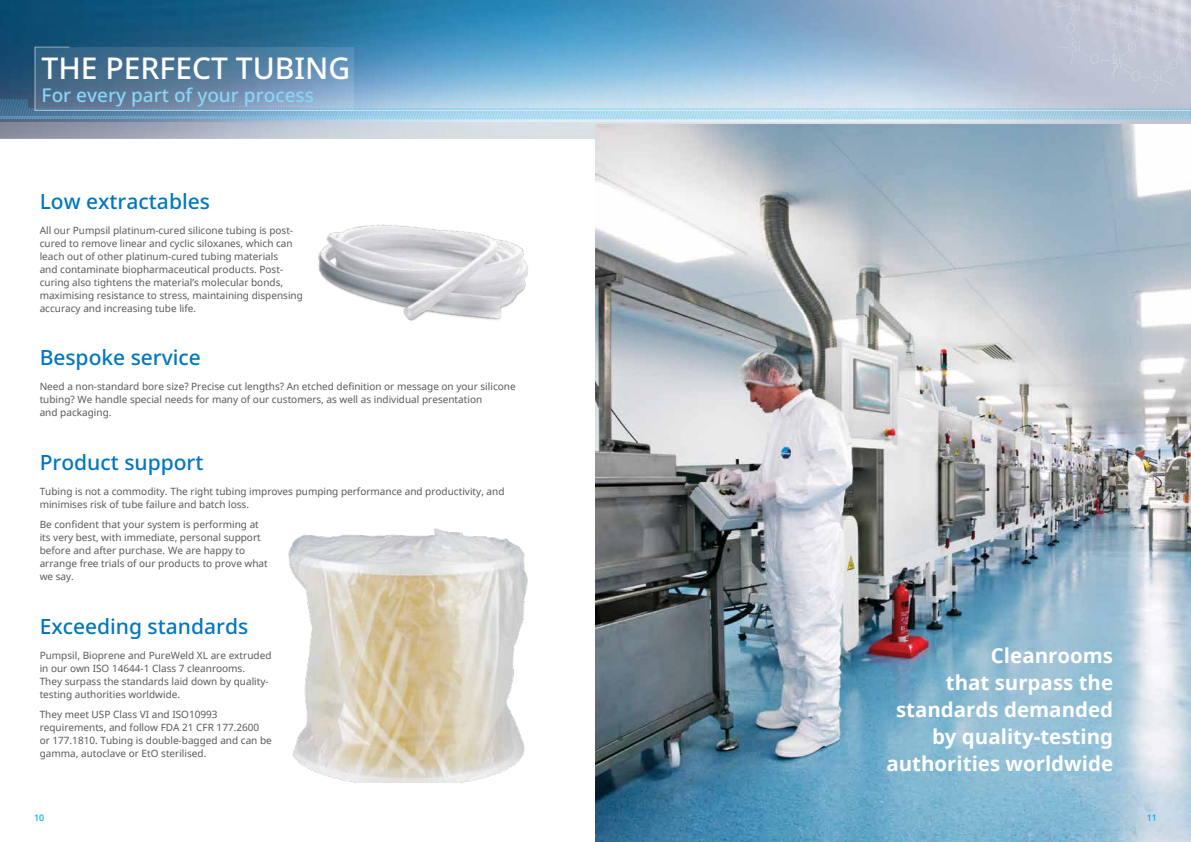
<style>
.page{position:relative;width:1191px;height:842px;background:#fff}
.page>*{position:absolute;margin:0;border:0;box-sizing:border-box;transform-origin:0 0}
.t1{font:500 30px "Noto Sans";color:#fff}
.t2{font:500 21px "Noto Sans";color:#0077be}
.t3{font:700 20.4px/26.9px "Noto Sans";color:#fff;text-align:right}
.t4{font:500 19px "Noto Sans";color:#87d6f8}
.t5{font:10px/13px "Noto Sans";color:#58595b}
.t6{font:500 9px "Noto Sans";color:#00aeef}
</style>
<div class="page">
<img style="left:0;top:119px;width:1191px;height:3px">
<svg style="left:0;top:122px;width:1191px;height:17px;background:#bbc3ce"></svg>
<svg style="left:0;top:0;width:1191px;height:119px;background:#79a4c2"></svg>
<img style="left:318px;top:224px;width:210px;height:97px">
<img style="left:288px;top:528px;width:240px;height:254px">
<img style="left:595px;top:125px;width:596px;height:717px">
<h1 class="t1" style="left:42px;top:47px;width:310px">THE PERFECT TUBING</h1>
<h3 class="t4" style="left:42px;top:82px;width:274px">For every part of your process</h3>
<h2 class="t2" style="left:40px;top:186px;width:172px">Low extractables</h2>
<p class="t5" style="left:40px;top:223px;width:265px">All our Pumpsil platinum-cured silicone tubing is post&shy;cured to remove linear and cyclic siloxanes, which can leach out of other platinum-cured tubing materials<br>and contaminate biopharmaceutical products. Post&shy;curing also tightens the material’s molecular bonds, maximising resistance to stress, maintaining dispensing accuracy and increasing tube life.</p>
<h2 class="t2" style="left:40px;top:343px;width:163px">Bespoke service</h2>
<p class="t5" style="left:40px;top:380px;width:477px">Need a non-standard bore size? Precise cut lengths? An etched definition or message on your silicone tubing? We handle special needs for many of our customers, as well as individual presentation<br>and packaging.</p>
<h2 class="t2" style="left:40px;top:448px;width:165px">Product support</h2>
<p class="t5" style="left:40px;top:485px;width:466px">Tubing is not a commodity. The right tubing improves pumping performance and productivity, and minimises risk of tube failure and batch loss.</p>
<p class="t5" style="left:40px;top:518px;width:230px">Be confident that your system is performing at its very best, with immediate, personal support before and after purchase. We are happy to arrange free trials of our products to prove what we say.</p>
<h2 class="t2" style="left:40px;top:611px;width:210px">Exceeding standards</h2>
<p class="t5" style="left:40px;top:648px;width:233px">Pumpsil, Bioprene and PureWeld XL are extruded in our own ISO 14644-1 Class 7 cleanrooms.<br>They surpass the standards laid down by quality&shy;testing authorities worldwide.</p>
<p class="t5" style="left:40px;top:707px;width:234px">They meet USP Class VI and ISO10993 requirements, and follow FDA 21 CFR 177.2600 or 177.1810. Tubing is double-bagged and can be gamma, autoclave or EtO sterilised.</p>
<h3 class="t3" style="left:886px;top:642px;width:228px">Cleanrooms<br>that surpass the standards demanded by quality-testing authorities worldwide</h3>
<p class="t6" style="left:34px;top:811px;width:12px">10</p>
<p class="t6" style="left:1146px;top:811px;width:12px">11</p>
</div>
